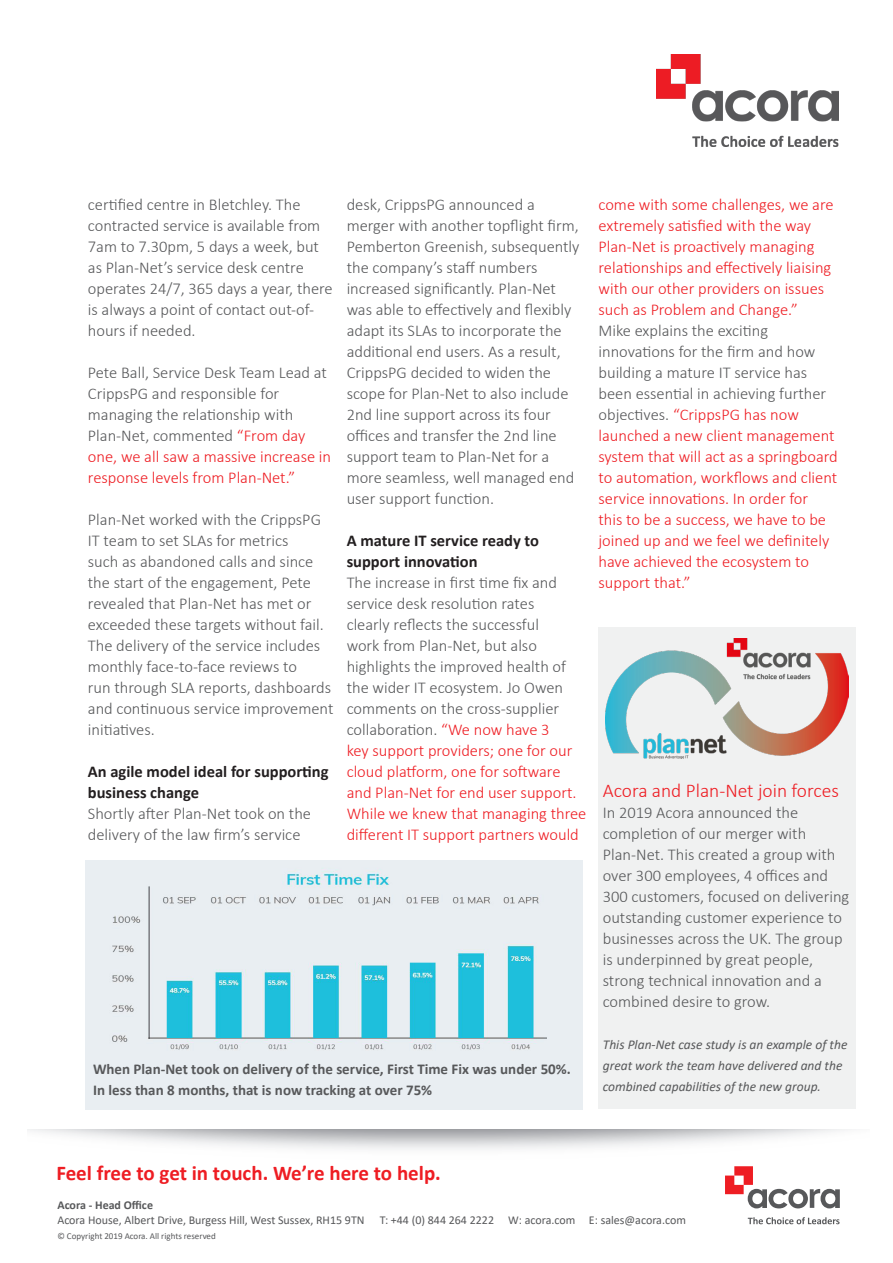
<style>
.page{position:relative;width:893px;height:1263px;background:#fff}
.page>*{position:absolute;margin:0;border:0;box-sizing:border-box;transform-origin:0 0}
.t1{font:700 21px "Calibri";color:#ee1d23}
.t2{font:300 19.5px "Calibri";color:#ee1d23}
.t3{font:300 16.5px/21px "Calibri";color:#57585a}
.t4{font:300 16.5px/21px "Calibri";color:#ee1d23}
.t5{font:700 16.5px/21px "Calibri";color:#231f20}
.t6{font:700 15px/21px "Calibri";color:#57585a}
.t7{font:italic 13.5px/21px "Calibri";color:#57585a}
.t8{font:12px "Calibri";color:#57585a}
.t9{font:700 12px "Calibri";color:#57585a}
.t10{font:9px "Calibri";color:#57585a}
.s1{color:#ee1d23}
.s2{color:#57585a}
</style>
<div class="page">
<svg style="left:748px;top:1217px;width:91px;height:7px"></svg>
<svg style="left:725px;top:1166px;width:115px;height:42px"></svg>
<img style="left:657px;top:54px;width:182px;height:92px">
<div style="left:598px;top:627px;width:258px;height:482px;background:#eff0f0"></div>
<img style="left:605px;top:639px;width:244px;height:120px">
<img style="left:86px;top:862px;width:496px;height:192px">
<p class="t3" style="left:88px;top:194px;width:246px">certified centre in Bletchley. The contracted service is available from<br>7am to 7.30pm, 5 days a week, but as Plan-Net’s service desk centre operates 24/7, 365 days a year, there is always a point of contact out-of&shy;hours if needed.</p>
<p class="t3" style="left:88px;top:362px;width:241px">Pete Ball, Service Desk Team Lead at</p>
<p class="t3" style="left:88px;top:383px;width:245px">CrippsPG and responsible for managing the relationship with<br>Plan-Net, commented <span class="s1">“From day one, we all saw a massive increase in response levels from Plan-Net.”</span></p>
<p class="t3" style="left:88px;top:509px;width:237px">Plan-Net worked with the CrippsPG IT team to set SLAs for metrics<br>such as abandoned calls and since the start of the engagement, Pete revealed that Plan-Net has met or exceeded these targets without fail.<br>The delivery of the service includes monthly face-to-face reviews to</p>
<p class="t3" style="left:88px;top:677px;width:247px">run through SLA reports, dashboards and continuous service improvement initiatives.</p>
<p class="t5" style="left:88px;top:761px;width:242px">An agile model ideal for supporting business change</p>
<p class="t3" style="left:88px;top:803px;width:225px">Shortly after Plan-Net took on the delivery of the law firm’s service</p>
<p class="t3" style="left:347px;top:194px;width:234px">desk, CrippsPG announced a merger with another topflight firm,<br>Pemberton Greenish, subsequently the company’s staff numbers increased significantly. Plan-Net was able to effectively and flexibly adapt its SLAs to incorporate the additional end users. As a result,<br>CrippsPG decided to widen the scope for Plan-Net to also include<br>2nd line support across its four offices and transfer the 2nd line support team to Plan-Net for a more seamless, well managed end user support function.</p>
<p class="t5" style="left:347px;top:530px;width:194px">A mature IT service ready to support innovation</p>
<p class="t3" style="left:347px;top:572px;width:241px">The increase in first time fix and service desk resolution rates<br>clearly reflects the successful<br>work from Plan-Net, but also highlights the improved health of the wider IT ecosystem. Jo Owen comments on the cross-supplier collaboration. <span class="s1">“We now have 3<br>key support providers; one for our cloud platform, one for software and Plan-Net for end user support.<br>While we knew that managing three different IT support partners would</span></p>
<p class="t6" style="left:93px;top:1058px;width:479px">When Plan-Net took on delivery of the service, First Time Fix was under 50%.<br>In less than 8 months, that is now tracking at over 75%</p>
<p class="t4" style="left:598px;top:194px;width:237px">come with some challenges, we are extremely satisfied with the way Plan-Net is proactively managing relationships and effectively liaising with our other providers on issues such as Problem and Change.”</p>
<p class="t4" style="left:598px;top:320px;width:241px"><span class="s2">Mike explains the exciting innovations for the firm and how building a mature IT service has been essential in achieving further objectives.</span> “CrippsPG has now launched a new client management system that will act as a springboard to automation, workflows and client service innovations. In order for<br>this to be a success, we have to be joined up and we feel we definitely have achieved the ecosystem to support that.”</p>
<p class="t2" style="left:603px;top:778px;width:238px">Acora and Plan-Net join forces</p>
<p class="t3" style="left:603px;top:802px;width:197px">In 2019 Acora announced the</p>
<p class="t3" style="left:603px;top:823px;width:205px">completion of our merger with</p>
<p class="t3" style="left:603px;top:844px;width:248px">Plan-Net. This created a group with over 300 employees, 4 offices and<br>300 customers, focused on delivering</p>
<p class="t3" style="left:603px;top:907px;width:241px">outstanding customer experience to</p>
<p class="t3" style="left:603px;top:928px;width:241px">businesses across the UK. The group</p>
<p class="t3" style="left:603px;top:949px;width:212px">is underpinned by great people,</p>
<p class="t3" style="left:603px;top:970px;width:221px">strong technical innovation and a</p>
<p class="t3" style="left:603px;top:991px;width:169px">combined desire to grow.</p>
<p class="t7" style="left:603px;top:1033px;width:246px">This Plan-Net case study is an example of the great work the team have delivered and the combined capabilities of the new group.</p>
<p class="t1" style="left:56px;top:1158px;width:386px">Feel free to get in touch. We’re here to help.</p>
<p class="t9" style="left:57px;top:1197px;width:97px">Acora - Head Office</p>
<p class="t8" style="left:57px;top:1212px;width:309px">Acora House, Albert Drive, Burgess Hill, West Sussex, RH15 9TN</p>
<p class="t8" style="left:380px;top:1212px;width:308px">T: +44 (0) 844 264 2222 W: acora.com E: sales@acora.com</p>
<p class="t10" style="left:57px;top:1230px;width:160px">© Copyright 2019 Acora. All rights reserved</p>
</div>
